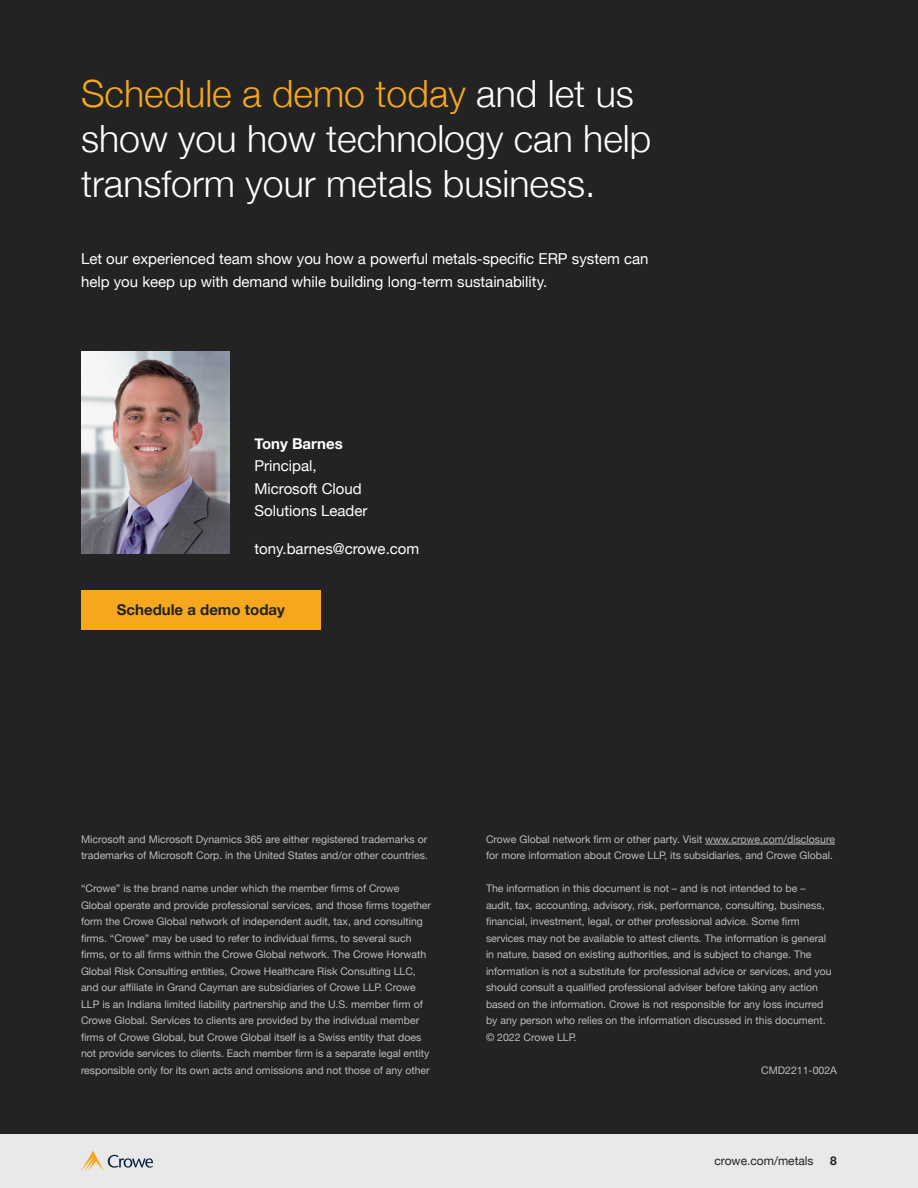
<style>
.page{position:relative;width:918px;height:1188px;background:#232323}
.page>*{position:absolute;margin:0;border:0;box-sizing:border-box;transform-origin:0 0}
.t1{font:300 37.5px/45px "Helvetica Neue";color:#fff}
.t2{font:15px/22.5px "Helvetica Neue";color:#fff}
.t3{font:700 15px "Helvetica Neue";color:#232323}
.t4{font:700 15px "Helvetica Neue";color:#fff}
.t5{font:12px "Helvetica Neue";color:#232323}
.t6{font:700 12px "Helvetica Neue";color:#232323}
.t7{font:10.5px/16.5px "Helvetica Neue";color:#fff}
.s1{color:#f5a81d}
</style>
<div class="page">
<div style="left:0;top:1134px;width:918px;height:54px;background:#e9e9e9"></div>
<svg style="left:81px;top:1151px;width:72px;height:20px"></svg>
<hr style="left:705px;top:844px;width:130px;height:1px;background:#fff">
<div style="left:81px;top:590px;width:240px;height:40px;background:#f5a81d"></div>
<img style="left:81px;top:351px;width:149px;height:203px">
<h1 class="t1" style="left:81px;top:68px;width:572px"><span class="s1">Schedule a demo today</span> and let us show you how technology can help transform your metals business.</h1>
<h2 class="t2" style="left:81px;top:249px;width:569px">Let our experienced team show you how a powerful metals-specific ERP system can help you keep up with demand while building long-term sustainability.</h2>
<h2 class="t4" style="left:255px;top:432px;width:90px">Tony Barnes</h2>
<h2 class="t2" style="left:255px;top:455px;width:115px">Principal,<br>Microsoft Cloud<br>Solutions Leader</h2>
<h2 class="t2" style="left:255px;top:538px;width:166px">tony.barnes@crowe.com</h2>
<h2 class="t3" style="left:117px;top:598px;width:170px">Schedule a demo today</h2>
<p class="t7" style="left:81px;top:832px;width:348px">Microsoft and Microsoft Dynamics 365 are either registered trademarks or trademarks of Microsoft Corp. in the United States and/or other countries.</p>
<p class="t7" style="left:81px;top:881px;width:352px">“Crowe” is the brand name under which the member firms of Crowe Global operate and provide professional services, and those firms together form the Crowe Global network of independent audit, tax, and consulting firms. “Crowe” may be used to refer to individual firms, to several such firms, or to all firms within the Crowe Global network. The Crowe Horwath Global Risk Consulting entities, Crowe Healthcare Risk Consulting LLC, and our affiliate in Grand Cayman are subsidiaries of Crowe LLP. Crowe LLP is an Indiana limited liability partnership and the U.S. member firm of Crowe Global. Services to clients are provided by the individual member firms of Crowe Global, but Crowe Global itself is a Swiss entity that does not provide services to clients. Each member firm is a separate legal entity responsible only for its own acts and omissions and not those of any other</p>
<p class="t7" style="left:486px;top:832px;width:350px">Crowe Global network firm or other party. Visit www.crowe.com/disclosure for more information about Crowe LLP, its subsidiaries, and Crowe Global.</p>
<p class="t7" style="left:486px;top:881px;width:347px">The information in this document is not – and is not intended to be – audit, tax, accounting, advisory, risk, performance, consulting, business, financial, investment, legal, or other professional advice. Some firm services may not be available to attest clients. The information is general in nature, based on existing authorities, and is subject to change. The information is not a substitute for professional advice or services, and you should consult a qualified professional adviser before taking any action based on the information. Crowe is not responsible for any loss incurred by any person who relies on the information discussed in this document. © 2022 Crowe LLP.</p>
<p class="t7" style="left:761px;top:1063px;width:77px">CMD2211-002A</p>
<p class="t5" style="left:715px;top:1152px;width:101px">crowe.com/metals</p>
<p class="t6" style="left:830px;top:1151px;width:8px">8</p>
</div>
